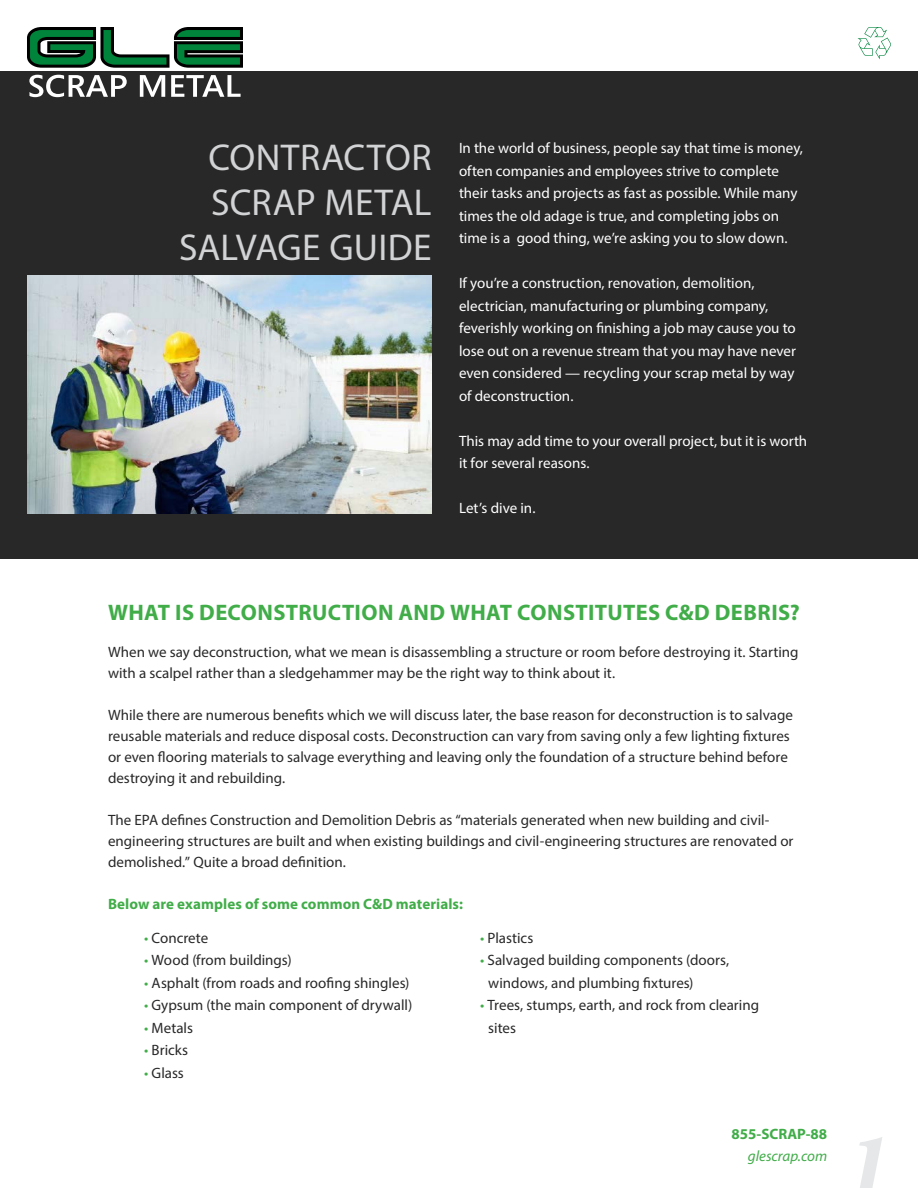
<style>
.page{position:relative;width:918px;height:1188px;background:#fff}
.page>*{position:absolute;margin:0;border:0;box-sizing:border-box;transform-origin:0 0}
.t1{font:italic 700 condensed 105px "Minion Pro";color:#e6e7e8}
.t2{font:37.5px/45px "Myriad Pro";letter-spacing:.005em;color:#d1d3d4;text-align:right}
.t3{font:700 22.5px "Myriad Pro";letter-spacing:.015em;color:#41ad49}
.t4{font:15px/21px "Myriad Pro";color:#292829}
.t5{font:15px/22.5px "Myriad Pro";color:#fff}
.t6{font:700 15px "Myriad Pro";letter-spacing:.005em;color:#41ad49}
.t7{font:italic 15px "Myriad Pro";color:#41ad49}
.s1{color:#41ad49}
</style>
<div class="page">
<div style="left:0;top:71px;width:918px;height:487px;background:#292829"></div>
<img style="left:27px;top:275px;width:405px;height:238px">
<svg style="left:29px;top:75px;width:98px;height:22px"></svg>
<svg style="left:140px;top:75px;width:25px;height:22px"></svg>
<svg style="left:171px;top:75px;width:70px;height:22px"></svg>
<svg style="left:27px;top:27px;width:216px;height:41px"></svg>
<svg style="left:858px;top:27px;width:33px;height:32px"></svg>
<h2 class="t2" style="left:179px;top:135px;width:254px">CONTRACTOR<br>SCRAP METAL<br>SALVAGE GUIDE</h2>
<p class="t5" style="left:459px;top:137px;width:345px">In the world of business, people say that time is money, often companies and employees strive to complete their tasks and projects as fast as possible. While many times the old adage is true, and completing jobs on time is a good thing, we’re asking you to slow down.</p>
<p class="t5" style="left:459px;top:272px;width:338px">If you’re a construction, renovation, demolition, electrician, manufacturing or plumbing company, feverishly working on finishing a job may cause you to lose out on a revenue stream that you may have never even considered — recycling your scrap metal by way of deconstruction.</p>
<p class="t5" style="left:459px;top:429px;width:350px">This may add time to your overall project, but it is worth it for several reasons.</p>
<p class="t5" style="left:459px;top:497px;width:78px">Let’s dive in.</p>
<h3 class="t3" style="left:108px;top:598px;width:693px">WHAT IS DECONSTRUCTION AND WHAT CONSTITUTES C&amp;D DEBRIS?</h3>
<p class="t4" style="left:108px;top:641px;width:692px">When we say deconstruction, what we mean is disassembling a structure or room before destroying it. Starting with a scalpel rather than a sledgehammer may be the right way to think about it.</p>
<p class="t4" style="left:108px;top:704px;width:687px">While there are numerous benefits which we will discuss later, the base reason for deconstruction is to salvage reusable materials and reduce disposal costs. Deconstruction can vary from saving only a few lighting fixtures or even flooring materials to salvage everything and leaving only the foundation of a structure behind before destroying it and rebuilding.</p>
<p class="t4" style="left:108px;top:809px;width:687px">The EPA defines Construction and Demolition Debris as “materials generated when new building and civil&shy;engineering structures are built and when existing buildings and civil-engineering structures are renovated or demolished.” Quite a broad definition.</p>
<p class="t6" style="left:108px;top:894px;width:357px">Below are examples of some common C&amp;D materials:</p>
<p class="t4" style="left:144px;top:927px;width:66px"><span class="s1">•</span> Concrete</p>
<p class="t4" style="left:144px;top:949px;width:149px"><span class="s1">•</span> Wood (from buildings)</p>
<p class="t4" style="left:144px;top:972px;width:267px"><span class="s1">•</span> Asphalt (from roads and roofing shingles)</p>
<p class="t4" style="left:144px;top:994px;width:270px"><span class="s1">•</span> Gypsum (the main component of drywall)</p>
<p class="t4" style="left:144px;top:1017px;width:50px"><span class="s1">•</span> Metals</p>
<p class="t4" style="left:144px;top:1039px;width:46px"><span class="s1">•</span> Bricks</p>
<p class="t4" style="left:144px;top:1062px;width:41px"><span class="s1">•</span> Glass</p>
<p class="t4" style="left:480px;top:927px;width:55px"><span class="s1">•</span> Plastics</p>
<p class="t4" style="left:488px;top:949px;width:243px;line-height:22.5px;text-indent:-8px"><span class="s1">•</span> Salvaged building components (doors, windows, and plumbing fixtures)</p>
<p class="t4" style="left:488px;top:994px;width:272px;line-height:22.5px;text-indent:-8px"><span class="s1">•</span> Trees, stumps, earth, and rock from clearing sites</p>
<p class="t6" style="left:732px;top:1124px;width:97px">855-SCRAP-88</p>
<p class="t7" style="left:748px;top:1147px;width:81px">glescrap.com</p>
<h1 class="t1" style="left:842px;top:1097px;width:50px">1</h1>
</div>
